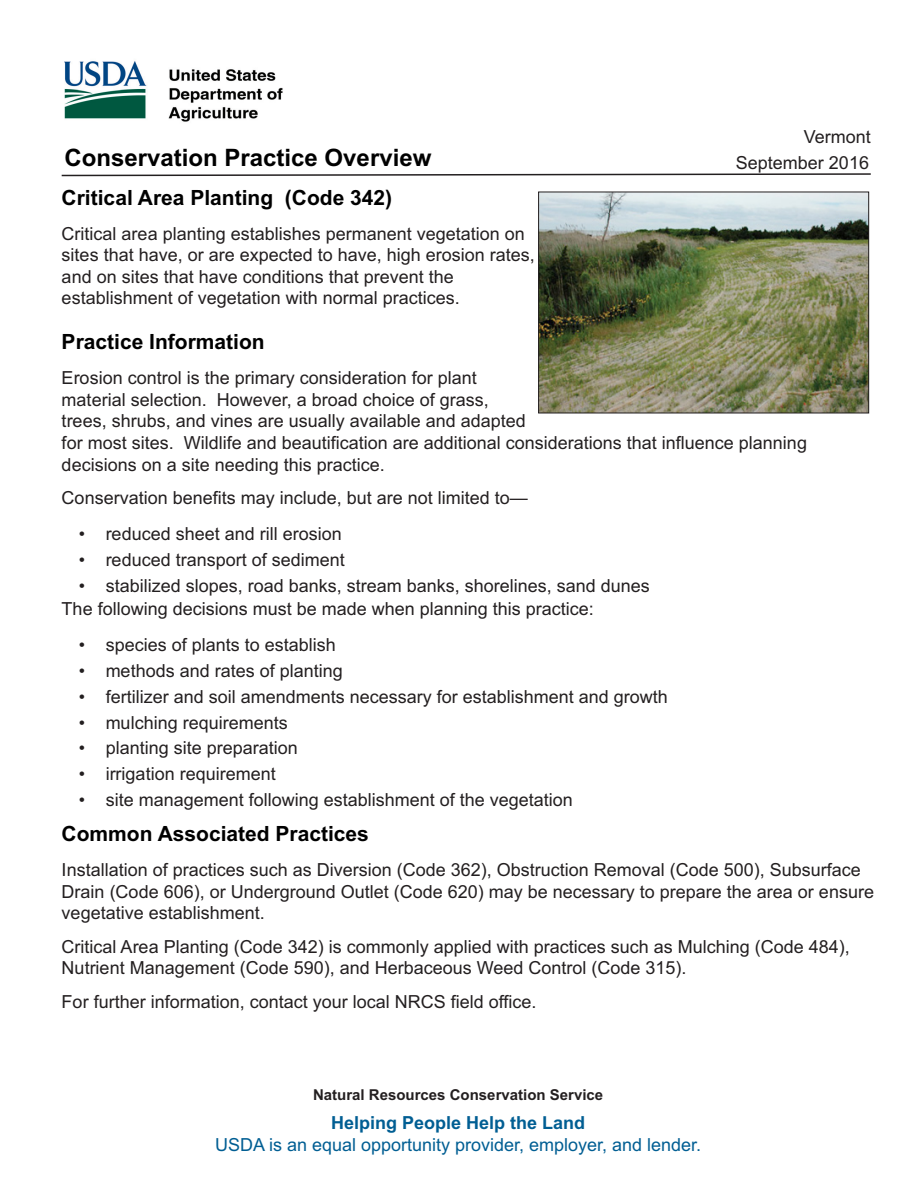
<style>
.page{position:relative;width:918px;height:1188px;background:#fff}
.page>*{position:absolute;margin:0;border:0;box-sizing:border-box;transform-origin:0 0}
.Topic{font:700 24px "Arial";color:#000}
.Topic-2{font:700 21px "Arial";color:#000}
.t1{font:18px/21.6px "Arial";color:#231f20}
.t2{font:18px "Arial";color:#005e93}
.t3{font:700 18px "Arial";color:#005e93}
.t4{font:700 15px "Arial";color:#231f20}
</style>
<div class="page">
<svg style="left:61px;top:173px;width:810px;height:4px"></svg>
<img style="left:64px;top:61px;width:219px;height:61px">
<img style="left:540px;top:194px;width:327px;height:217px">
<div style="left:538px;top:192px;width:331px;height:221px;border:1px solid #231f20"></div>
<p class="t1" style="left:804px;top:127px;width:69px">Vermont</p>
<h2 class="Topic" style="left:65px;top:148px;width:368px">Conservation Practice Overview</h2>
<h2 class="Topic-2" style="left:62px;top:189px;width:332px">Critical Area Planting (Code 342)</h2>
<p class="t1" style="left:62px;top:224px;width:475px">Critical area planting establishes permanent vegetation on sites that have, or are expected to have, high erosion rates, and on sites that have conditions that prevent the establishment of vegetation with normal practices.</p>
<h2 class="Topic-2" style="left:62px;top:334px;width:205px">Practice Information</h2>
<p class="t1" style="left:62px;top:369px;width:747px">Erosion control is the primary consideration for plant<br>material selection. However, a broad choice of grass,<br>trees, shrubs, and vines are usually available and adapted<br>for most sites. Wildlife and beautification are additional considerations that influence planning decisions on a site needing this practice.</p>
<p class="t1" style="left:62px;top:489px;width:468px">Conservation benefits may include, but are not limited to—</p>
<p class="t1" style="left:79px;top:524px;width:265px">• reduced sheet and rill erosion</p>
<p class="t1" style="left:79px;top:550px;width:268px">• reduced transport of sediment</p>
<p class="t1" style="left:79px;top:576px;width:573px">• stabilized slopes, road banks, stream banks, shorelines, sand dunes</p>
<p class="t1" style="left:62px;top:600px;width:534px">The following decisions must be made when planning this practice:</p>
<p class="t1" style="left:79px;top:636px;width:259px">• species of plants to establish</p>
<p class="t1" style="left:79px;top:661px;width:266px">• methods and rates of planting</p>
<p class="t1" style="left:79px;top:687px;width:591px">• fertilizer and soil amendments necessary for establishment and growth</p>
<p class="t1" style="left:79px;top:713px;width:211px">• mulching requirements</p>
<p class="t1" style="left:79px;top:739px;width:221px">• planting site preparation</p>
<p class="t1" style="left:79px;top:765px;width:199px">• irrigation requirement</p>
<p class="t1" style="left:79px;top:791px;width:496px">• site management following establishment of the vegetation</p>
<h2 class="Topic-2" style="left:62px;top:826px;width:309px">Common Associated Practices</h2>
<p class="t1" style="left:62px;top:861px;width:814px">Installation of practices such as Diversion (Code 362), Obstruction Removal (Code 500), Subsurface<br>Drain (Code 606), or Underground Outlet (Code 620) may be necessary to prepare the area or ensure vegetative establishment.</p>
<p class="t1" style="left:62px;top:937px;width:790px">Critical Area Planting (Code 342) is commonly applied with practices such as Mulching (Code 484),<br>Nutrient Management (Code 590), and Herbaceous Weed Control (Code 315).</p>
<p class="t1" style="left:62px;top:993px;width:476px">For further information, contact your local NRCS field office.</p>
<p class="t1" style="left:736px;top:154px;width:135px">September 2016</p>
<p class="t4" style="left:313px;top:1089px;width:292px">Natural Resources Conservation Service</p>
<p class="t3" style="left:331px;top:1116px;width:256px">Helping People Help the Land</p>
<p class="t2" style="left:215px;top:1138px;width:488px">USDA is an equal opportunity provider, employer, and lender.</p>
</div>
